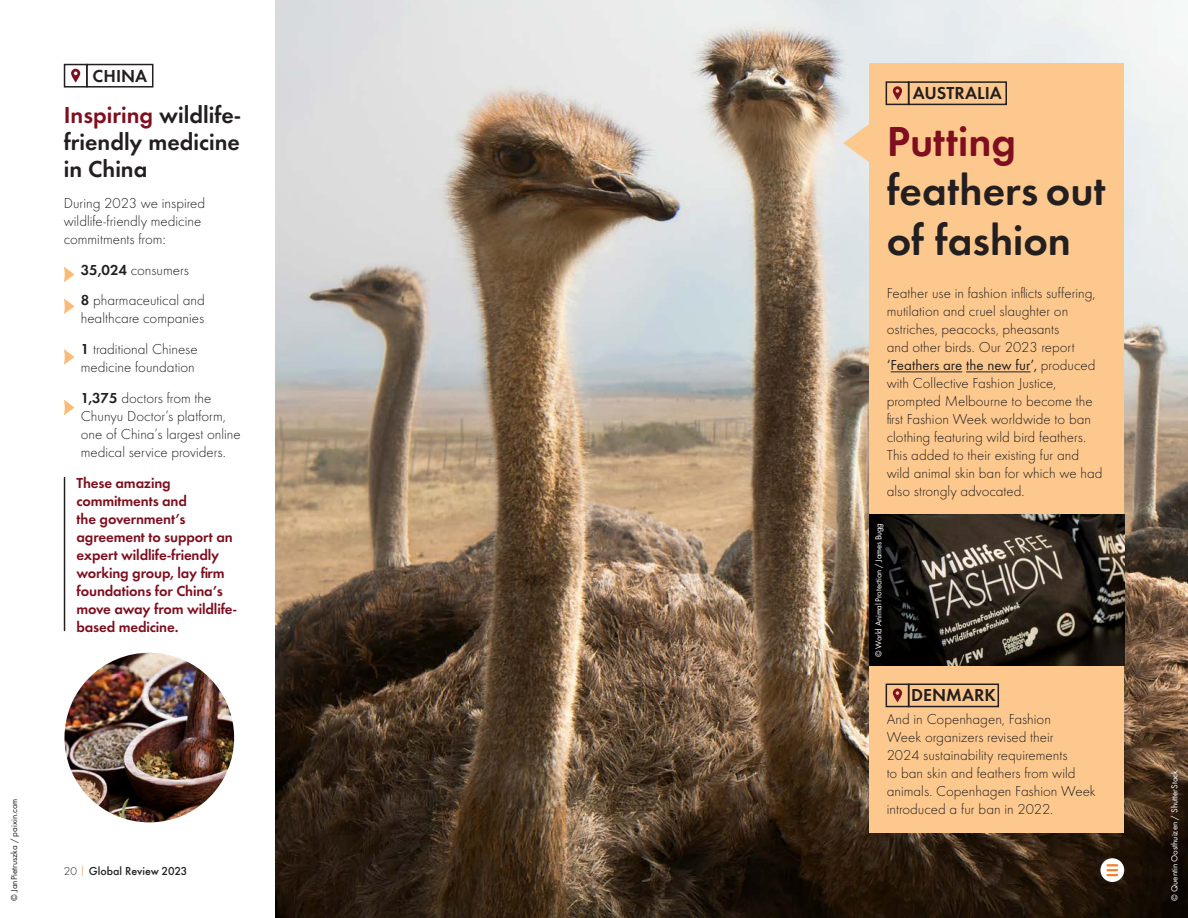
<style>
.page{position:relative;width:1188px;height:918px;background:#fff}
.page>*{position:absolute;margin:0;border:0;box-sizing:border-box;transform-origin:0 0}
.paragraph{font:600 43.5px/49.5px "Futura Round";color:#231f20}
.t1{font:600 24px/27px "Futura Round";color:#231f20;text-align:justify}
.paragraph-2{font:600 18px "Futura Round";color:#231f20}
.t2{font:300 15px/18px "Futura Round";color:#231f20}
.t3{font:600 15px/18px "Futura Round";letter-spacing:-.01em;color:#7f0e1e}
.t4{font:500 12px "Futura Round";color:#231f20}
.t5{font:9px "Futura Round";letter-spacing:-.01em;color:#fff}
.t6{font:9px "Futura Round";color:#231f20}
.s1{color:#7f0e1e}
.s2{font-weight:600}
.s3{font-weight:300}
.s4{font-weight:300;color:#f47f2a}
.s5{font-weight:400}
</style>
<div class="page">
<img style="left:275px;top:0;width:913px;height:918px">
<div style="left:870px;top:666px;width:254px;height:167px;background:#fdc88d"></div>
<div style="left:870px;top:64px;width:254px;height:487px;background:#fdc88d"></div>
<hr style="left:891px;top:372px;width:71px;height:1px;background:#231f20">
<hr style="left:966px;top:372px;width:65px;height:1px;background:#231f20">
<svg style="left:843px;top:123px;width:27px;height:40px"></svg>
<div style="left:908px;top:81px;width:99px;height:24px;border:2px solid #231f20"></div>
<div style="left:886px;top:81px;width:23px;height:24px;border:2px solid #231f20"></div>
<svg style="left:893px;top:86px;width:9px;height:14px"></svg>
<div style="left:908px;top:684px;width:91px;height:23px;border:2px solid #231f20"></div>
<div style="left:886px;top:684px;width:23px;height:23px;border:2px solid #231f20"></div>
<svg style="left:893px;top:688px;width:9px;height:14px"></svg>
<img style="left:914px;top:514px;width:210px;height:152px">
<svg style="left:870px;top:514px;width:44px;height:152px;background:#0b0a09"></svg>
<div style="left:86px;top:64px;width:67px;height:24px;border:2px solid #231f20"></div>
<div style="left:64px;top:64px;width:24px;height:24px;border:2px solid #231f20"></div>
<svg style="left:71px;top:69px;width:9px;height:14px"></svg>
<hr style="left:64px;top:478px;width:1px;height:152px;background:#231f20">
<svg style="left:64px;top:267px;width:11px;height:15px"></svg>
<svg style="left:64px;top:298px;width:11px;height:16px"></svg>
<svg style="left:64px;top:349px;width:11px;height:16px"></svg>
<svg style="left:64px;top:400px;width:11px;height:15px"></svg>
<img style="left:64px;top:653px;width:170px;height:169px;border-radius:85px">
<svg style="left:1100px;top:858px;width:24px;height:24px"></svg>
<svg style="left:1108px;top:864px;width:9px;height:12px"></svg>
<p class="paragraph-2" style="left:92px;top:62px;width:56px">CHINA</p>
<p class="t1" style="left:64px;top:100px;width:178px"><span class="s1">Inspiring</span> wildlife&shy;friendly medicine in China</p>
<p class="t2" style="left:64px;top:193px;width:143px">During 2023 we inspired wildlife-friendly medicine commitments from:</p>
<p class="t2" style="left:81px;top:260px;width:110px"><span class="s2">35,024</span> consumers</p>
<p class="t2" style="left:81px;top:291px;width:126px"><span class="s2">8</span> pharmaceutical and healthcare companies</p>
<p class="t2" style="left:81px;top:340px;width:118px"><span class="s2">1</span> traditional Chinese medicine foundation</p>
<p class="t2" style="left:81px;top:388px;width:162px"><span class="s2">1,375</span> doctors from the<br>Chunyu Doctor’s platform, one of China’s largest online medical service providers.</p>
<p class="t3" style="left:77px;top:472px;width:162px">These amazing commitments and<br>the government’s agreement to support an expert wildlife-friendly working group, lay firm foundations for China’s move away from wildlife&shy;based medicine.</p>
<p class="t6" style="left:8px;top:901px;width:104px;rotate:-90deg">© JanPietruszka / paixin.com</p>
<p class="t4" style="left:64px;top:862px;width:125px"><span class="s3">20</span> <span class="s4">|</span> Global Review 2023</p>
<p class="paragraph-2" style="left:913px;top:80px;width:91px">AUSTRALIA</p>
<p class="paragraph" style="left:887px;top:113px;width:220px"><span class="s1">Putting </span>feathers out of fashion</p>
<p class="t2" style="left:887px;top:284px;width:217px">Feather use in fashion inflicts suffering, mutilation and cruel slaughter on ostriches, peacocks, pheasants<br>and other birds. Our 2023 report <span class="s5">‘Feathers are the new fur’,</span> produced with Collective Fashion Justice, prompted Melbourne to become the first Fashion Week worldwide to ban clothing featuring wild bird feathers.<br>This added to their existing fur and wild animal skin ban for which we had also strongly advocated.</p>
<p class="t5" style="left:872px;top:657px;width:136px;rotate:-90deg">© World Animal Protection / James Bugg</p>
<p class="paragraph-2" style="left:911px;top:682px;width:86px">DENMARK</p>
<p class="t2" style="left:887px;top:709px;width:211px">And in Copenhagen, Fashion<br>Week organizers revised their<br>2024 sustainability requirements<br>to ban skin and feathers from wild animals. Copenhagen Fashion Week introduced a fur ban in 2022.</p>
<p class="t5" style="left:1168px;top:901px;width:133px;rotate:-90deg">© Quentin Oosthuizen / ShutterStock</p>
</div>
